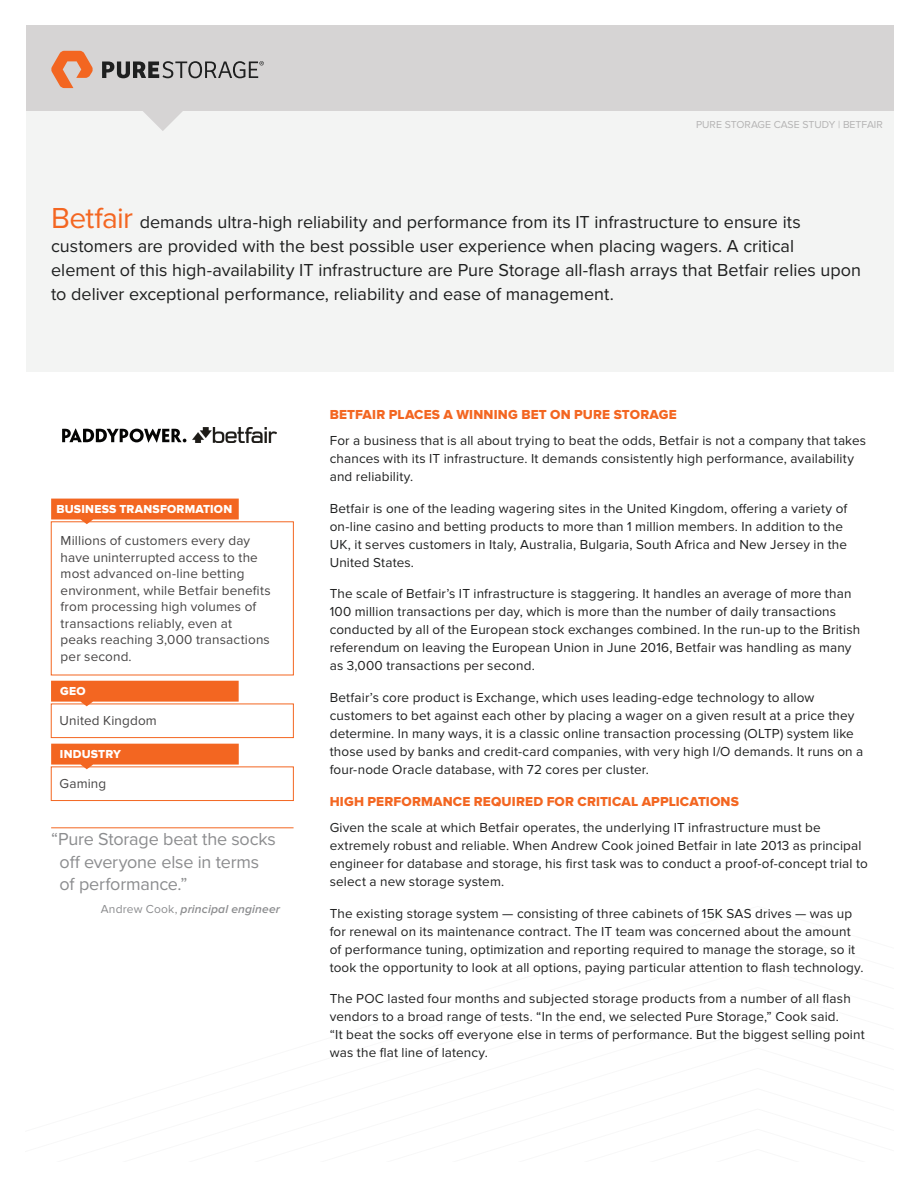
<style>
.page{position:relative;width:919px;height:1187px;background:#fff}
.page>*{position:absolute;margin:0;border:0;box-sizing:border-box;transform-origin:0 0}
.BODY{font:18px/24px "Proxima Nova";color:#1f2020}
.QUOTE{font:18px/22.5px "Proxima Nova";letter-spacing:-.01em;color:#8c8d8f}
.BODY-2{font:13.5px/18px "Proxima Nova";letter-spacing:.01em;color:#1f2020}
.SIDE_BAR_BULLETS{font:13.5px/16.5px "Proxima Nova";letter-spacing:.01em;color:#474545}
.HEADING{font:13.5px "Proxima Nova Extrabld";letter-spacing:.015em;color:#f36621}
.KEYLINE_BOX_OUTS{font:13.5px "Proxima Nova";letter-spacing:.015em;color:#474545}
.ORANGE_BOX_OUTS{font:12px "Proxima Nova Extrabld";letter-spacing:.015em;color:#fff}
.QUOTE_NAME{font:italic 600 12px "Proxima Nova";letter-spacing:.01em;color:#8c8d8f}
.SMALL_PRINT{font:10.5px "Proxima Nova";color:#b4b3b3}
.s1{font-size:30px;color:#f36621}
.s2{font-weight:400;font-style:normal}
</style>
<div class="page">
<img style="left:192px;top:427px;width:84px;height:15px">
<svg style="left:62px;top:428px;width:124px;height:14px"></svg>
<svg style="left:51px;top:743px;width:188px;height:26px;background:#f47d43"></svg>
<svg style="left:51px;top:498px;width:188px;height:26px;background:#f47d43"></svg>
<svg style="left:51px;top:680px;width:188px;height:26px;background:#f47d43"></svg>
<div style="left:26px;top:26px;width:867px;height:346px;background:#f3f4f3"></div>
<hr style="left:51px;top:827px;width:242px;height:1px;background:#f36621">
<div style="left:26px;top:26px;width:867px;height:85px;background:#d6d4d4"></div>
<svg style="left:51px;top:51px;width:42px;height:37px"></svg>
<svg style="left:102px;top:61px;width:162px;height:70px"></svg>
<p class="SMALL_PRINT" style="left:696px;top:118px;width:188px">PURE STORAGE CASE STUDY | BETFAIR</p>
<p class="BODY" style="left:51px;top:210px;width:811px"><span class="s1">Betfair</span> demands ultra-high reliability and performance from its IT infrastructure to ensure its customers are provided with the best possible user experience when placing wagers. A critical element of this high-availability IT infrastructure are Pure Storage all-flash arrays that Betfair relies upon to deliver exceptional performance, reliability and ease of management.</p>
<p class="ORANGE_BOX_OUTS" style="left:56px;top:502px;width:177px">BUSINESS TRANSFORMATION</p>
<p class="SIDE_BAR_BULLETS" style="left:61px;top:532px;width:212px">Millions of customers every day have uninterrupted access to the most advanced on-line betting environment, while Betfair benefits from processing high volumes of transactions reliably, even at peaks reaching 3,000 transactions per second.</p>
<p class="ORANGE_BOX_OUTS" style="left:60px;top:684px;width:27px">GEO</p>
<p class="KEYLINE_BOX_OUTS" style="left:60px;top:712px;width:99px">United Kingdom</p>
<p class="ORANGE_BOX_OUTS" style="left:60px;top:747px;width:62px">INDUSTRY</p>
<p class="KEYLINE_BOX_OUTS" style="left:60px;top:776px;width:48px">Gaming</p>
<p class="QUOTE" style="left:60px;top:828px;width:218px;text-indent:-9px">“Pure Storage beat the socks off everyone else in terms of performance.”</p>
<p class="QUOTE_NAME" style="left:101px;top:902px;width:181px"><span class="s2">Andrew Cook,</span> principal engineer</p>
<p class="HEADING" style="left:330px;top:406px;width:348px">BETFAIR PLACES A WINNING BET ON PURE STORAGE</p>
<p class="BODY-2" style="left:330px;top:432px;width:538px">For a business that is all about trying to beat the odds, Betfair is not a company that takes chances with its IT infrastructure. It demands consistently high performance, availability and reliability.</p>
<p class="BODY-2" style="left:330px;top:499px;width:519px">Betfair is one of the leading wagering sites in the United Kingdom, offering a variety of on-line casino and betting products to more than 1 million members. In addition to the UK, it serves customers in Italy, Australia, Bulgaria, South Africa and New Jersey in the United States.</p>
<p class="BODY-2" style="left:330px;top:585px;width:532px">The scale of Betfair’s IT infrastructure is staggering. It handles an average of more than 100 million transactions per day, which is more than the number of daily transactions conducted by all of the European stock exchanges combined. In the run-up to the British referendum on leaving the European Union in June 2016, Betfair was handling as many as 3,000 transactions per second.</p>
<p class="BODY-2" style="left:330px;top:688px;width:535px">Betfair’s core product is Exchange, which uses leading-edge technology to allow customers to bet against each other by placing a wager on a given result at a price they determine. In many ways, it is a classic online transaction processing (OLTP) system like those used by banks and credit-card companies, with very high I/O demands. It runs on a four-node Oracle database, with 72 cores per cluster.</p>
<p class="HEADING" style="left:330px;top:793px;width:411px">HIGH PERFORMANCE REQUIRED FOR CRITICAL APPLICATIONS</p>
<p class="BODY-2" style="left:330px;top:818px;width:539px">Given the scale at which Betfair operates, the underlying IT infrastructure must be extremely robust and reliable. When Andrew Cook joined Betfair in late 2013 as principal engineer for database and storage, his first task was to conduct a proof-of-concept trial to select a new storage system.</p>
<p class="BODY-2" style="left:330px;top:904px;width:535px">The existing storage system — consisting of three cabinets of 15K SAS drives — was up for renewal on its maintenance contract. The IT team was concerned about the amount of performance tuning, optimization and reporting required to manage the storage, so it took the opportunity to look at all options, paying particular attention to flash technology.</p>
<p class="BODY-2" style="left:330px;top:989px;width:536px">The POC lasted four months and subjected storage products from a number of all flash vendors to a broad range of tests. “In the end, we selected Pure Storage,” Cook said.<br>“It beat the socks off everyone else in terms of performance. But the biggest selling point was the flat line of latency.</p>
</div>
